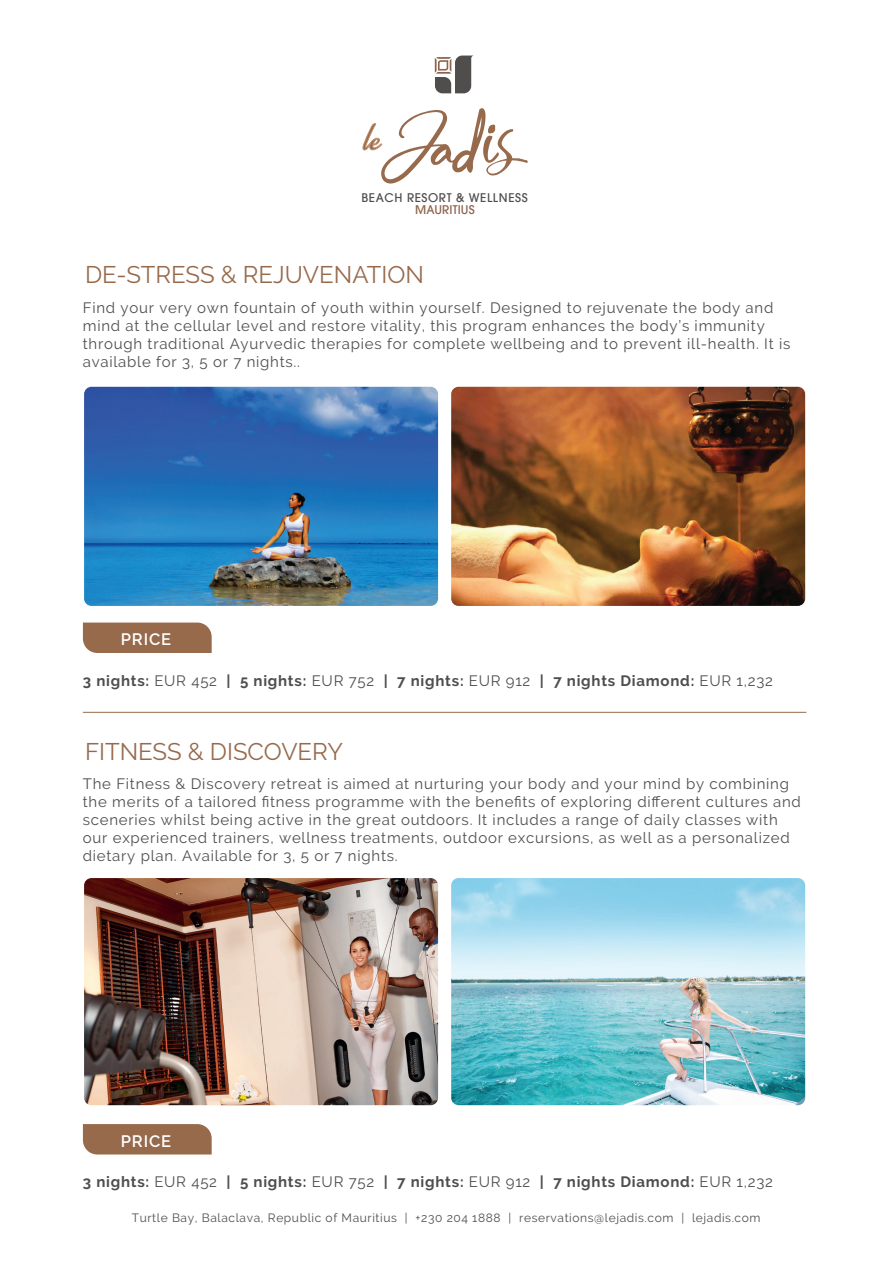
<style>
.page{position:relative;width:893px;height:1263px;background:#fff}
.page>*{position:absolute;margin:0;border:0;box-sizing:border-box;transform-origin:0 0}
.t1{font:24px "Raleway";color:#976a4c}
.t2{font:600 16.5px "Raleway";letter-spacing:.05em;color:#fff}
.t3{font:15px/18px "Raleway";letter-spacing:.05em;color:#504d4d}
.t4{font:700 15px "Raleway";letter-spacing:.05em;color:#504d4d}
.t5{font:12px "Raleway";letter-spacing:.05em;color:#504d4d}
.t6{font:500 12px "Avant Garde LT";letter-spacing:.05em;color:#504d4d}
.t7{font:500 12px "Avant Garde LT";letter-spacing:.01em;color:#8b624a}
.s1{font-weight:400}
</style>
<div class="page">
<svg style="left:363px;top:108px;width:165px;height:76px"></svg>
<svg style="left:435px;top:56px;width:38px;height:37px"></svg>
<img style="left:84px;top:387px;width:354px;height:219px">
<img style="left:451px;top:387px;width:354px;height:219px">
<img style="left:84px;top:878px;width:354px;height:227px">
<img style="left:451px;top:878px;width:354px;height:227px">
<hr style="left:83px;top:712px;width:723px;height:1px;background:#976a4c">
<div style="left:83px;top:622px;width:129px;height:31px;background:#976a4c"></div>
<div style="left:83px;top:1124px;width:129px;height:30px;background:#976a4c"></div>
<p class="t6" style="left:361px;top:190px;width:168px">BEACH RESORT &amp; WELLNESS</p>
<p class="t7" style="left:415px;top:202px;width:61px">MAURITIUS</p>
<h1 class="t1" style="left:85px;top:261px;width:340px">DE-STRESS &amp; REJUVENATION</h1>
<p class="t3" style="left:83px;top:299px;width:709px">Find your very own fountain of youth within yourself. Designed to rejuvenate the body and mind at the cellular level and restore vitality, this program enhances the body’s immunity through traditional Ayurvedic therapies for complete wellbeing and to prevent ill-health. It is available for 3, 5 or 7 nights..</p>
<p class="t2" style="left:121px;top:630px;width:52px">PRICE</p>
<p class="t4" style="left:83px;top:672px;width:692px">3 nights: <span class="s1">EUR 452</span> | 5 nights: <span class="s1">EUR 752</span> | 7 nights: <span class="s1">EUR 912</span> | 7 nights Diamond: <span class="s1">EUR 1,232</span></p>
<h1 class="t1" style="left:85px;top:737px;width:259px">FITNESS &amp; DISCOVERY</h1>
<p class="t3" style="left:83px;top:775px;width:719px">The Fitness &amp; Discovery retreat is aimed at nurturing your body and your mind by combining the merits of a tailored fitness programme with the benefits of exploring different cultures and sceneries whilst being active in the great outdoors. It includes a range of daily classes with our experienced trainers, wellness treatments, outdoor excursions, as well as a personalized dietary plan. Available for 3, 5 or 7 nights.</p>
<p class="t2" style="left:121px;top:1131px;width:52px">PRICE</p>
<p class="t4" style="left:83px;top:1173px;width:692px">3 nights: <span class="s1">EUR 452</span> | 5 nights: <span class="s1">EUR 752</span> | 7 nights: <span class="s1">EUR 912</span> | 7 nights Diamond: <span class="s1">EUR 1,232</span></p>
<p class="t5" style="left:132px;top:1211px;width:630px">Turtle Bay, Balaclava, Republic of Mauritius | +230 204 1888 | reservations@lejadis.com | lejadis.com</p>
</div>
